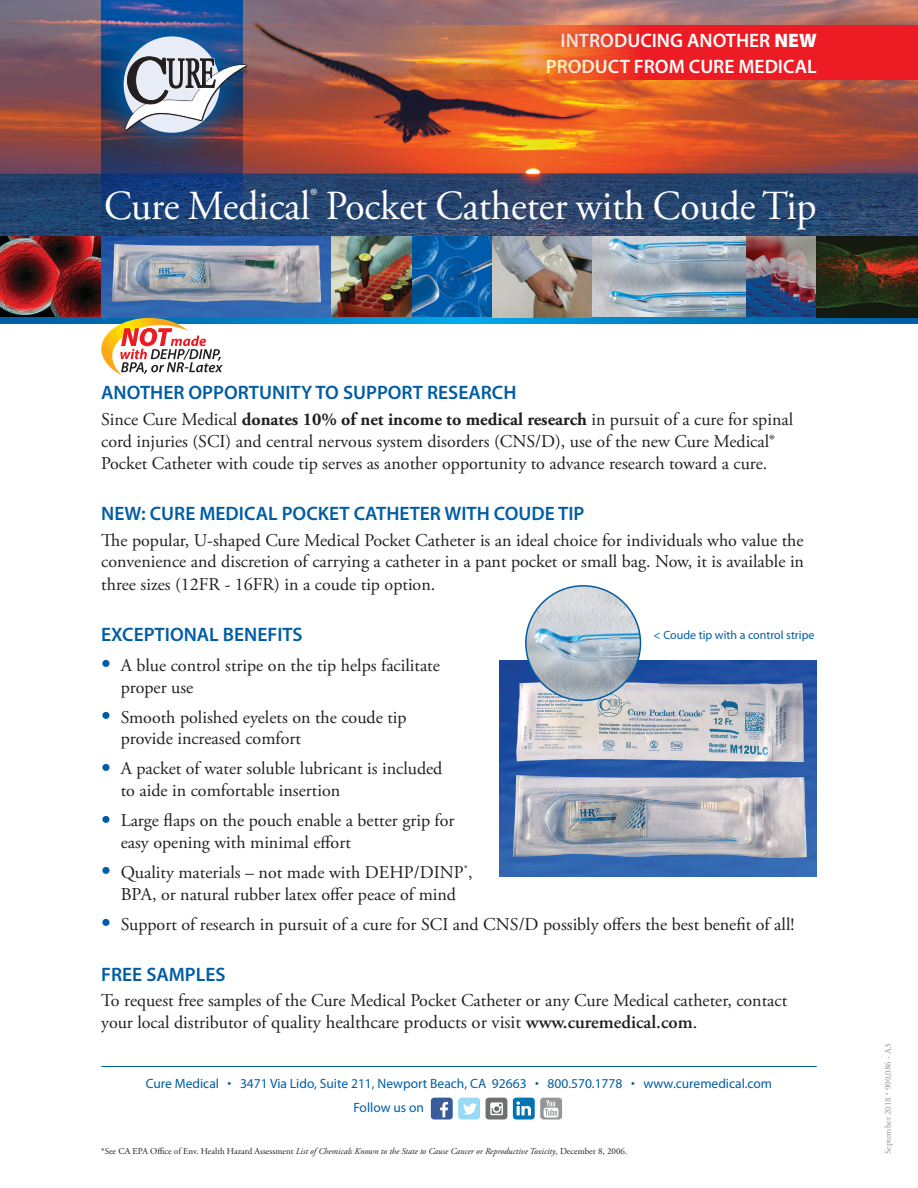
<style>
.page{position:relative;width:918px;height:1188px;background:#fff}
.page>*{position:absolute;margin:0;border:0;box-sizing:border-box;transform-origin:0 0}
.t1{font:41.25px "Adobe Garamond Pro";color:#fff;scale:.96 1}
.t2{font:600 19.5px "Myriad Pro";color:#005da4}
.t3{font:600 19.5px/25.5px "Myriad Pro";color:#fff;text-align:right}
.t4{font:18.75px "Adobe Garamond Pro";color:#231f20}
.t5{font:18px/21.8px "Adobe Garamond Pro";color:#231f20}
.t6{font:13.5px "Myriad Pro";color:#005da4}
.t7{font:12px "Myriad Pro";color:#005da4}
.t8{font:italic 9px "Adobe Garamond Pro";color:#231f20}
.t9{font:9px "Adobe Garamond Pro";color:#949698}
.s1{font-weight:900}
.s2{font-weight:700}
.s3{font-size:25.5px;color:#005da4}
.s4{font-size:18px}
.s5{font-weight:600}
.s6{font-style:normal}
</style>
<div class="page">
<div style="left:431px;top:1098px;width:22px;height:22px;background:#3a5b9a;border-radius:3px"></div>
<svg style="left:440px;top:1102px;width:8px;height:15px"></svg>
<div style="left:458px;top:1098px;width:22px;height:22px;background:#98daf4;border-radius:3px"></div>
<svg style="left:463px;top:1103px;width:14px;height:12px"></svg>
<div style="left:486px;top:1098px;width:21px;height:22px;background:#6d6f71;border-radius:3px"></div>
<svg style="left:490px;top:1102px;width:13px;height:13px"></svg>
<div style="left:513px;top:1098px;width:22px;height:22px;background:#0073b2;border-radius:3px"></div>
<svg style="left:516px;top:1102px;width:15px;height:13px"></svg>
<div style="left:540px;top:1098px;width:22px;height:22px;background:#949698;border-radius:3px"></div>
<svg style="left:543px;top:1100px;width:16px;height:18px"></svg>
<hr style="left:101px;top:1066px;width:716px;height:1px;background:#005da4">
<img style="left:0;top:0;width:918px;height:236px">
<img style="left:592px;top:236px;width:154px;height:81px">
<img style="left:412px;top:236px;width:81px;height:81px">
<svg style="left:0;top:236px;width:101px;height:81px;background:#6c1e1f"></svg>
<img style="left:331px;top:236px;width:81px;height:81px">
<img style="left:746px;top:236px;width:71px;height:81px">
<svg style="left:101px;top:0;width:142px;height:236px;background:#1c3f78"></svg>
<svg style="left:97px;top:9px;width:151px;height:151px;background:#364875"></svg>
<div style="left:124px;top:36px;width:96px;height:97px;background:#e7ecf7;border-radius:50%"></div>
<svg style="left:124px;top:55px;width:123px;height:78px"></svg>
<img style="left:500px;top:661px;width:317px;height:216px">
<svg style="left:0;top:317px;width:918px;height:7px;background:#057ebf"></svg>
<svg style="left:817px;top:236px;width:101px;height:81px;background:#322815"></svg>
<svg style="left:101px;top:236px;width:230px;height:81px;background:#788eaf"></svg>
<svg style="left:493px;top:236px;width:99px;height:81px;background:#a09992"></svg>
<img style="left:526px;top:586px;width:114px;height:114px;border-radius:57px">
<div style="left:525px;top:585px;width:116px;height:116px;border:2px solid #005da4;border-radius:50%"></div>
<svg style="left:101px;top:318px;width:122px;height:57px"></svg>
<svg style="left:344px;top:25px;width:574px;height:54px;background:#dc4533"></svg>
<p class="t3" style="left:546px;top:27px;width:272px">INTRODUCING ANOTHER <span class="s1">NEW<br></span>PRODUCT FROM CURE MEDICAL</p>
<p class="t1" style="left:104px;top:181px;width:744px">Cure Medical<sup>®</sup> Pocket Catheter with Coude Tip</p>
<p class="t2" style="left:101px;top:380px;width:417px">ANOTHER OPPORTUNITY TO SUPPORT RESEARCH</p>
<p class="t5" style="left:101px;top:409px;width:693px">Since Cure Medical <span class="s2">donates 10% of net income to medical research</span> in pursuit of a cure for spinal</p>
<p class="t5" style="left:101px;top:430px;width:675px;line-height:22.5px">cord injuries (SCI) and central nervous system disorders (CNS/D), use of the new Cure Medical®<br>Pocket Catheter with coude tip serves as another opportunity to advance research toward a cure.</p>
<p class="t2" style="left:101px;top:501px;width:485px">NEW: CURE MEDICAL POCKET CATHETER WITH COUDE TIP</p>
<p class="t5" style="left:101px;top:529px;width:704px;line-height:22.2px;text-align:justify">The popular, U-shaped Cure Medical Pocket Catheter is an ideal choice for individuals who value the convenience and discretion of carrying a catheter in a pant pocket or small bag. Now, it is available in three sizes (12FR - 16FR) in a coude tip option.</p>
<p class="t2" style="left:101px;top:622px;width:203px">EXCEPTIONAL BENEFITS</p>
<p class="t5" style="left:121px;top:655px;width:321px;text-indent:-19px"><span class="s3">•</span> A blue control stripe on the tip helps facilitate proper use</p>
<p class="t5" style="left:101px;top:707px;width:307px"><span class="s3">•</span> Smooth polished eyelets on the coude tip</p>
<p class="t5" style="left:121px;top:728px;width:182px">provide increased comfort</p>
<p class="t5" style="left:121px;top:758px;width:323px;text-indent:-19px"><span class="s3">•</span> A packet of water soluble lubricant is included to aide in comfortable insertion</p>
<p class="t5" style="left:121px;top:810px;width:335px;text-indent:-19px"><span class="s3">•</span> Large flaps on the pouch enable a better grip for easy opening with minimal effort</p>
<p class="t5" style="left:101px;top:862px;width:373px"><span class="s3">•</span> Quality materials – not made with DEHP/DINP<sup>*</sup>,</p>
<p class="t5" style="left:121px;top:884px;width:337px">BPA, or natural rubber latex offer peace of mind</p>
<p class="t5" style="left:101px;top:914px;width:695px"><span class="s3">•</span> Support of research in pursuit of a cure for SCI and CNS/D possibly offers the best benefit of all!</p>
<p class="t2" style="left:101px;top:962px;width:126px">FREE SAMPLES</p>
<p class="t5" style="left:101px;top:990px;width:688px">To request free samples of the Cure Medical Pocket Catheter or any Cure Medical catheter, contact</p>
<p class="t4" style="left:101px;top:1011px;width:598px"><span class="s4">your local distributor of</span> quality healthcare products or visit <span class="s5">www.curemedical.com</span>.</p>
<p class="t7" style="left:654px;top:628px;width:162px">&lt; Coude tip with a control stripe</p>
<p class="t6" style="left:146px;top:1076px;width:628px">Cure Medical • 3471 Via Lido, Suite 211, Newport Beach, CA 92663 • 800.570.1778 • www.curemedical.com</p>
<p class="t6" style="left:354px;top:1100px;width:72px">Follow us on</p>
<p class="t8" style="left:101px;top:1146px;width:528px"><span class="s6">*See CA EPA Office of Env. Health Hazard Assessment</span> List of Chemicals Known to the State to Cause Cancer or Reproductive Toxicity<span class="s6">, December 8, 2006.</span></p>
<p class="t9" style="left:883px;top:1154px;width:112px;rotate:-90deg">September 2018 <sup>•</sup> 900,086 - A3</p>
</div>
